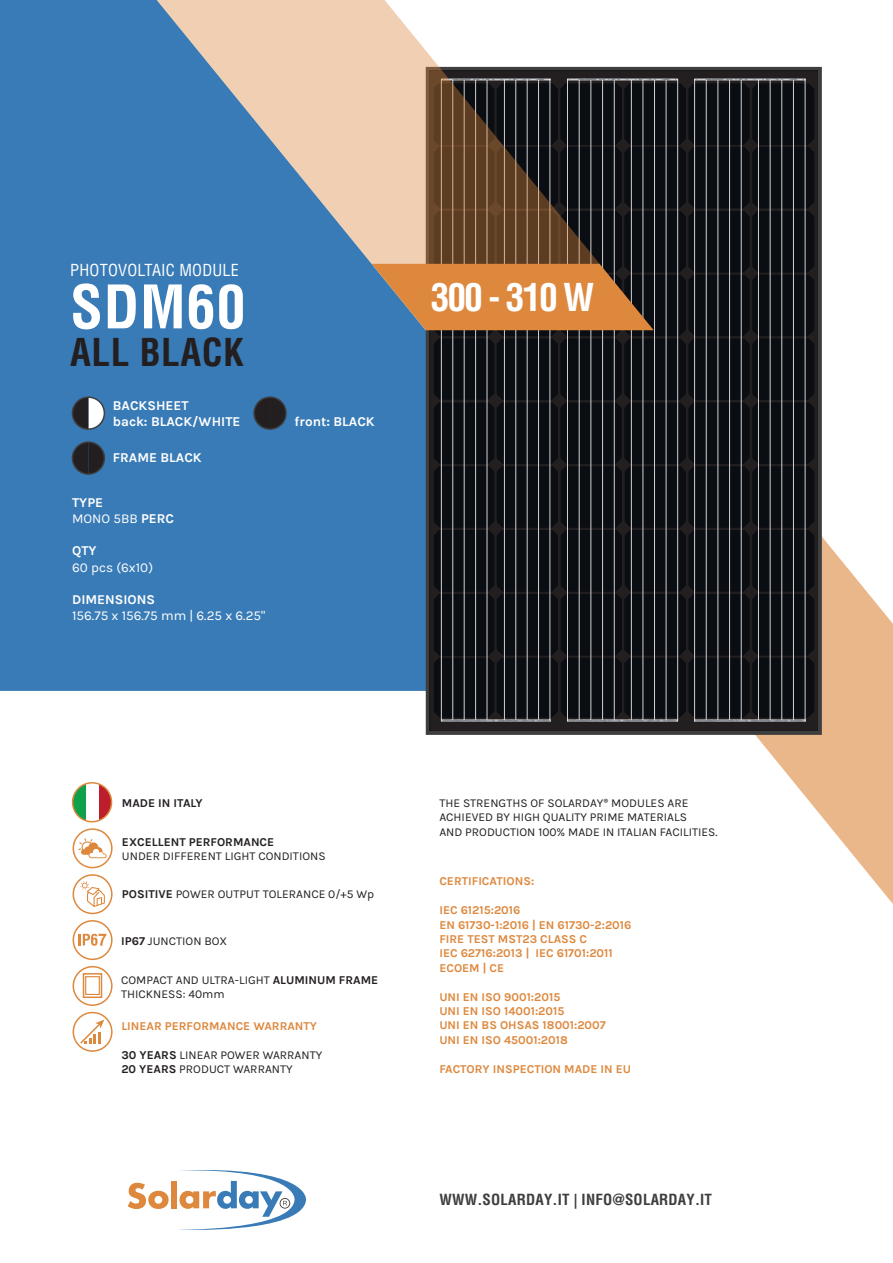
<style>
.page{position:relative;width:893px;height:1263px;background:#fff}
.page>*{position:absolute;margin:0;border:0;box-sizing:border-box;transform-origin:0 0}
.t1{font:700 condensed 58.5px "Helvetica LT Std";letter-spacing:.015em;color:#fff}
.t2{font:700 condensed 37.5px "Helvetica LT Std";letter-spacing:.015em;color:#231f20}
.t3{font:700 condensed 37.5px "Helvetica LT Std";letter-spacing:-.055em;color:#fff}
.t4{font:condensed 16.2px "Helvetica LT Std";letter-spacing:.015em;color:#fff}
.t5{font:700 condensed 15px "Helvetica LT Std";letter-spacing:.015em;color:#3e3e3f}
.t6{font:700 13.5px/16.2px "Karla";color:#fff}
.t7{font:13.5px "Karla";color:#fff}
.t8{font:12px/14.4px "Karla";color:#231f20}
.t9{font:700 12px/14.4px "Karla";color:#dd883d}
.t10{font:700 12px "Karla";color:#231f20}
.s1{font-weight:400}
.s2{font-weight:700}
.s3{font-family:"Myriad Pro"}
</style>
<div class="page">
<svg style="left:789px;top:537px;width:104px;height:367px;fill:#eab78a"></svg>
<div style="left:0;top:0;width:371px;height:691px;background:#397bb6"></div>
<svg style="left:73px;top:1012px;width:39px;height:39px"></svg>
<div style="left:73px;top:1012px;width:40px;height:40px;border:2px solid #dd883d;border-radius:50%"></div>
<svg style="left:79px;top:1019px;width:25px;height:26px"></svg>
<svg style="left:128px;top:1183px;width:41px;height:26px"></svg>
<div style="left:171px;top:1181px;width:6px;height:27px;background:#dd883d"></div>
<svg style="left:179px;top:1170px;width:127px;height:60px"></svg>
<svg style="left:73px;top:875px;width:39px;height:38px"></svg>
<div style="left:73px;top:874px;width:40px;height:40px;border:2px solid #dd883d;border-radius:50%"></div>
<svg style="left:80px;top:881px;width:25px;height:26px"></svg>
<div style="left:73px;top:920px;width:40px;height:40px;border:2px solid #dd883d;border-radius:50%"></div>
<svg style="left:79px;top:934px;width:27px;height:12px"></svg>
<svg style="left:73px;top:967px;width:39px;height:38px"></svg>
<div style="left:73px;top:966px;width:40px;height:40px;border:2px solid #dd883d;border-radius:50%"></div>
<div style="left:83px;top:973px;width:19px;height:25px;border:2px solid #dd883d"></div>
<div style="left:85px;top:976px;width:15px;height:19px;border:1px solid #dd883d"></div>
<svg style="left:73px;top:829px;width:39px;height:38px"></svg>
<div style="left:73px;top:828px;width:40px;height:40px;border:2px solid #dd883d;border-radius:50%"></div>
<svg style="left:78px;top:838px;width:29px;height:20px"></svg>
<svg style="left:73px;top:783px;width:13px;height:39px"></svg>
<svg style="left:99px;top:783px;width:13px;height:39px"></svg>
<div style="left:72px;top:782px;width:40px;height:40px;border:2px solid #dd883d;border-radius:50%"></div>
<svg style="left:72px;top:442px;width:32px;height:32px"></svg>
<div style="left:72px;top:441px;width:33px;height:34px;border:2px solid #3e3e3f;border-radius:50%"></div>
<img style="left:599px;top:66px;width:41px;height:17px">
<img style="left:640px;top:66px;width:182px;height:69px">
<img style="left:425px;top:718px;width:88px;height:17px">
<img style="left:513px;top:718px;width:127px;height:17px">
<img style="left:640px;top:665px;width:219px;height:111px">
<svg style="left:150px;top:0;width:449px;height:264px"></svg>
<svg style="left:371px;top:83px;width:443px;height:635px;background:#363435"></svg>
<svg style="left:72px;top:397px;width:32px;height:32px"></svg>
<div style="left:72px;top:396px;width:33px;height:34px;border:2px solid #3e3e3f;border-radius:50%"></div>
<svg style="left:254px;top:397px;width:32px;height:32px"></svg>
<div style="left:253px;top:396px;width:34px;height:34px;border:2px solid #3e3e3f;border-radius:50%"></div>
<h3 class="t4" style="left:70px;top:260px;width:170px">PHOTOVOLTAIC MODULE</h3>
<h1 class="t1" style="left:70px;top:270px;width:177px">SDM60</h1>
<h2 class="t2" style="left:70px;top:329px;width:175px">ALL BLACK</h2>
<p class="t6" style="left:113px;top:397px;width:129px">BACKSHEET<br>back: BLACK/WHITE</p>
<p class="t6" style="left:113px;top:449px;width:90px">FRAME BLACK</p>
<p class="t6" style="left:72px;top:494px;width:103px">TYPE<br><span class="s1">MONO 5BB</span> PERC</p>
<p class="t6" style="left:72px;top:543px;width:26px">QTY</p>
<p class="t7" style="left:72px;top:560px;width:82px">60 pcs (6x10)</p>
<p class="t6" style="left:72px;top:591px;width:84px">DIMENSIONS</p>
<p class="t7" style="left:72px;top:608px;width:195px">156.75 x 156.75 mm | 6.25 x 6.25"</p>
<p class="t6" style="left:294px;top:413px;width:82px">front: BLACK</p>
<h2 class="t3" style="left:431px;top:274px;width:165px">300 - 310 W</h2>
<p class="t10" style="left:122px;top:796px;width:82px">MADE IN ITALY</p>
<p class="t10" style="left:122px;top:835px;width:154px">EXCELLENT PERFORMANCE</p>
<p class="t8" style="left:122px;top:849px;width:205px">UNDER DIFFERENT LIGHT CONDITIONS</p>
<p class="t8" style="left:122px;top:887px;width:254px"><span class="s2">POSITIVE</span> POWER OUTPUT TOLERANCE 0/+5 Wp</p>
<p class="t8" style="left:121px;top:934px;width:107px"><span class="s2">IP67</span> JUNCTION BOX</p>
<p class="t8" style="left:121px;top:973px;width:259px">COMPACT AND ULTRA-LIGHT <span class="s2">ALUMINUM FRAME<br></span>THICKNESS: 40mm</p>
<p class="t9" style="left:121px;top:1018px;width:197px">LINEAR PERFORMANCE WARRANTY</p>
<p class="t8" style="left:121px;top:1047px;width:202px"><span class="s2">30 YEARS</span> LINEAR POWER WARRANTY<br><span class="s2">20 YEARS</span> PRODUCT WARRANTY</p>
<p class="t8" style="left:439px;top:796px;width:280px">THE STRENGTHS OF SOLARDAY<span class="s3">®</span> MODULES ARE<br>ACHIEVED BY HIGH QUALITY PRIME MATERIALS<br>AND PRODUCTION 100% MADE IN ITALIAN FACILITIES.</p>
<p class="t9" style="left:439px;top:874px;width:96px">CERTIFICATIONS:</p>
<p class="t9" style="left:439px;top:903px;width:194px">IEC 61215:2016<br>EN 61730-1:2016 | EN 61730-2:2016<br>FIRE TEST MST23 CLASS C<br>IEC 62716:2013 | IEC 61701:2011<br>ECOEM | CE</p>
<p class="t9" style="left:439px;top:989px;width:168px">UNI EN ISO 9001:2015<br>UNI EN ISO 14001:2015<br>UNI EN BS OHSAS 18001:2007<br>UNI EN ISO 45001:2018</p>
<p class="t9" style="left:439px;top:1061px;width:193px">FACTORY INSPECTION MADE IN EU</p>
<p class="t5" style="left:439px;top:1190px;width:274px">WWW.SOLARDAY.IT | INFO@SOLARDAY.IT</p>
</div>
